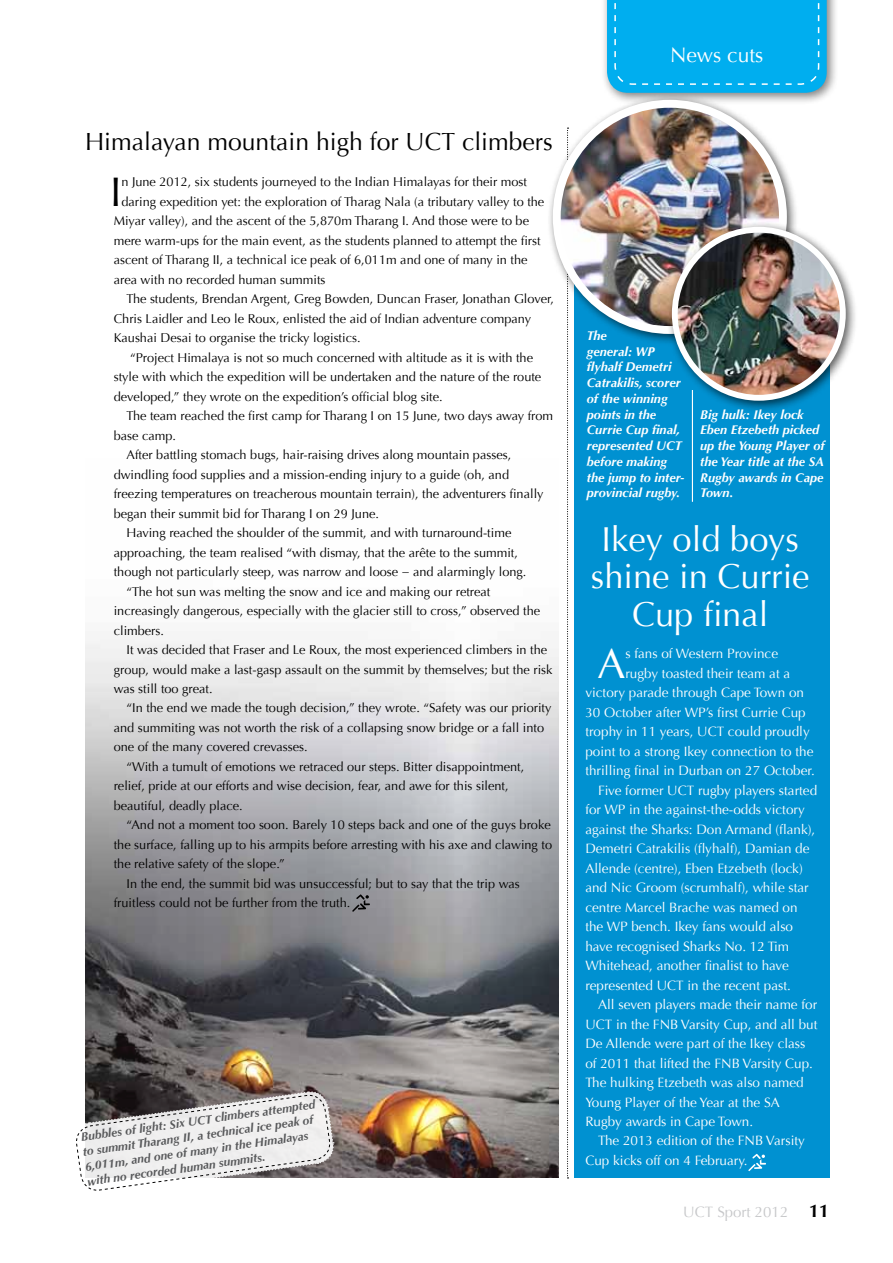
<style>
.page{position:relative;width:893px;height:1263px;background:#fff}
.page>*{position:absolute;margin:0;border:0;box-sizing:border-box;transform-origin:0 0}
.t1{font:42px "Optima";color:#fff}
.t2{font:41.25px "Optima";color:#000}
.t3{font:34.5px/37.5px "Optima";color:#fff;text-align:center}
.t4{font:24.75px "Optima";color:#000}
.t5{font:21px "Optima";color:#fff}
.t6{font:15px "Optima";color:#c7c8ca}
.t7{font:13.5px "Optima";color:#fff}
.t8{font:12.75px "Optima";color:#000}
.t9{font:italic 700 12.75px/15.8px "Optima";color:#fff}
.t10{font:italic 700 12px/15px "Optima";color:#58595b}
.s1{font-weight:700;font-size:18px;color:#000}
</style>
<div class="page">
<div style="left:601px;top:0;width:238px;height:105px;background:#000;opacity:.5"></div>
<div style="left:607px;top:0;width:220px;height:93px;background:#00aeef"></div>
<svg style="left:567px;top:346px;width:1px;height:832px"></svg>
<div style="left:574px;top:272px;width:255px;height:906px;background:#0091d1"></div>
<div style="left:547px;top:94px;width:252px;height:252px;background:#000;opacity:.65"></div>
<img style="left:557px;top:104px;width:226px;height:226px;border-radius:113px">
<div style="left:553px;top:100px;width:234px;height:234px;border:8px solid #fff;border-radius:50%"></div>
<div style="left:666px;top:221px;width:192px;height:192px;background:#000;opacity:.65"></div>
<img style="left:675px;top:230px;width:168px;height:168px;border-radius:84px">
<div style="left:672px;top:227px;width:174px;height:174px;border:6px solid #fff;border-radius:50%"></div>
<hr style="left:692px;top:390px;width:1px;height:112px;background:#fff">
<img style="left:85px;top:639px;width:473px;height:539px">
<svg style="left:76px;top:1090px;width:259px;height:101px"></svg>
<svg style="left:352px;top:894px;width:19px;height:18px"></svg>
<svg style="left:748px;top:1153px;width:18px;height:18px"></svg>
<h3 class="t4" style="left:85px;top:128px;width:469px">Himalayan mountain high for UCT climbers</h3>
<h2 class="t2" style="left:110px;top:168px;width:13px">I</h2>
<p class="t8" style="left:121px;top:174px;width:407px">n June 2012, six students journeyed to the Indian Himalayas for their most</p>
<p class="t8" style="left:121px;top:194px;width:424px">daring expedition yet: the exploration of Tharag Nala (a tributary valley to the</p>
<p class="t8" style="left:114px;top:213px;width:417px">Miyar valley), and the ascent of the 5,870m Tharang I. And those were to be</p>
<p class="t8" style="left:114px;top:233px;width:428px">mere warm-ups for the main event, as the students planned to attempt the first</p>
<p class="t8" style="left:114px;top:252px;width:415px">ascent of Tharang II, a technical ice peak of 6,011m and one of many in the</p>
<p class="t8" style="left:114px;top:272px;width:213px">area with no recorded human summits</p>
<p class="t8" style="left:126px;top:291px;width:429px">The students, Brendan Argent, Greg Bowden, Duncan Fraser, Jonathan Glover,</p>
<p class="t8" style="left:114px;top:311px;width:419px">Chris Laidler and Leo le Roux, enlisted the aid of Indian adventure company</p>
<p class="t8" style="left:114px;top:330px;width:248px">Kaushai Desai to organise the tricky logistics.</p>
<p class="t8" style="left:130px;top:350px;width:405px">“Project Himalaya is not so much concerned with altitude as it is with the</p>
<p class="t8" style="left:114px;top:369px;width:429px">style with which the expedition will be undertaken and the nature of the route</p>
<p class="t8" style="left:114px;top:389px;width:330px">developed,” they wrote on the expedition’s official blog site.</p>
<p class="t8" style="left:126px;top:408px;width:428px">The team reached the first camp for Tharang I on 15 June, two days away from</p>
<p class="t8" style="left:114px;top:428px;width:64px">base camp.</p>
<p class="t8" style="left:126px;top:447px;width:386px">After battling stomach bugs, hair-raising drives along mountain passes,</p>
<p class="t8" style="left:114px;top:467px;width:397px">dwindling food supplies and a mission-ending injury to a guide (oh, and</p>
<p class="t8" style="left:114px;top:486px;width:431px">freezing temperatures on treacherous mountain terrain), the adventurers finally</p>
<p class="t8" style="left:114px;top:506px;width:267px">began their summit bid for Tharang I on 29 June.</p>
<p class="t8" style="left:126px;top:525px;width:386px">Having reached the shoulder of the summit, and with turnaround-time</p>
<p class="t8" style="left:114px;top:545px;width:406px">approaching, the team realised “with dismay, that the arête to the summit,</p>
<p class="t8" style="left:114px;top:564px;width:414px">though not particularly steep, was narrow and loose − and alarmingly long.</p>
<p class="t8" style="left:126px;top:584px;width:365px">“The hot sun was melting the snow and ice and making our retreat</p>
<p class="t8" style="left:114px;top:603px;width:428px">increasingly dangerous, especially with the glacier still to cross,” observed the</p>
<p class="t8" style="left:114px;top:623px;width:52px">climbers.</p>
<p class="t8" style="left:126px;top:642px;width:422px">It was decided that Fraser and Le Roux, the most experienced climbers in the</p>
<p class="t8" style="left:114px;top:662px;width:440px">group, would make a last-gasp assault on the summit by themselves; but the risk</p>
<p class="t8" style="left:114px;top:681px;width:100px">was still too great.</p>
<p class="t8" style="left:126px;top:701px;width:426px">“In the end we made the tough decision,” they wrote. “Safety was our priority</p>
<p class="t8" style="left:114px;top:720px;width:432px">and summiting was not worth the risk of a collapsing snow bridge or a fall into</p>
<p class="t8" style="left:114px;top:740px;width:196px">one of the many covered crevasses.</p>
<p class="t8" style="left:126px;top:759px;width:399px">“With a tumult of emotions we retraced our steps. Bitter disappointment,</p>
<p class="t8" style="left:114px;top:779px;width:396px">relief, pride at our efforts and wise decision, fear, and awe for this silent,</p>
<p class="t8" style="left:114px;top:798px;width:130px">beautiful, deadly place.</p>
<p class="t8" style="left:126px;top:818px;width:426px">“And not a moment too soon. Barely 10 steps back and one of the guys broke</p>
<p class="t8" style="left:114px;top:837px;width:440px">the surface, falling up to his armpits before arresting with his axe and clawing to</p>
<p class="t8" style="left:114px;top:857px;width:173px">the relative safety of the slope.”</p>
<p class="t8" style="left:126px;top:876px;width:395px">In the end, the summit bid was unsuccessful; but to say that the trip was</p>
<p class="t8" style="left:114px;top:896px;width:238px">fruitless could not be further from the truth.</p>
<p class="t10" style="left:80px;top:1129px;width:238px;rotate:-8deg">Bubbles of light: Six UCT climbers attempted to summit Tharang II, a technical ice peak of 6,011m, and one of many in the Himalayas with no recorded human summits.</p>
<h3 class="t5" style="left:670px;top:43px;width:95px">News cuts</h3>
<p class="t9" style="left:587px;top:328px;width:99px">The<br>general: WP flyhalf Demetri<br>Catrakilis, scorer of the winning points in the<br>Currie Cup final, represented UCT before making the jump to inter&shy;provincial rugby.</p>
<p class="t9" style="left:700px;top:407px;width:126px">Big hulk: Ikey lock<br>Eben Etzebeth picked up the Young Player of the Year title at the SA<br>Rugby awards in Cape<br>Town.</p>
<h3 class="t3" style="left:591px;top:520px;width:220px">Ikey old boys shine in Currie<br>Cup final</h3>
<h1 class="t1" style="left:597px;top:639px;width:29px">A</h1>
<p class="t7" style="left:625px;top:646px;width:154px">s fans of Western Province</p>
<p class="t7" style="left:625px;top:665px;width:166px">rugby toasted their team at a</p>
<p class="t7" style="left:585px;top:685px;width:220px">victory parade through Cape Town on</p>
<p class="t7" style="left:585px;top:704px;width:222px">30 October after WP’s first Currie Cup</p>
<p class="t7" style="left:585px;top:724px;width:226px">trophy in 11 years, UCT could proudly</p>
<p class="t7" style="left:585px;top:743px;width:230px">point to a strong Ikey connection to the</p>
<p class="t7" style="left:585px;top:763px;width:231px">thrilling final in Durban on 27 October.</p>
<p class="t7" style="left:598px;top:782px;width:221px">Five former UCT rugby players started</p>
<p class="t7" style="left:585px;top:802px;width:221px">for WP in the against-the-odds victory</p>
<p class="t7" style="left:585px;top:821px;width:231px">against the Sharks: Don Armand (flank),</p>
<p class="t7" style="left:585px;top:841px;width:226px">Demetri Catrakilis (flyhalf), Damian de</p>
<p class="t7" style="left:585px;top:860px;width:219px">Allende (centre), Eben Etzebeth (lock)</p>
<p class="t7" style="left:585px;top:880px;width:225px">and Nic Groom (scrumhalf), while star</p>
<p class="t7" style="left:585px;top:899px;width:214px">centre Marcel Brache was named on</p>
<p class="t7" style="left:585px;top:919px;width:209px">the WP bench. Ikey fans would also</p>
<p class="t7" style="left:585px;top:938px;width:205px">have recognised Sharks No. 12 Tim</p>
<p class="t7" style="left:585px;top:957px;width:205px">Whitehead, another finalist to have</p>
<p class="t7" style="left:585px;top:977px;width:207px">represented UCT in the recent past.</p>
<p class="t7" style="left:598px;top:996px;width:220px">All seven players made their name for</p>
<p class="t7" style="left:585px;top:1016px;width:234px">UCT in the FNB Varsity Cup, and all but</p>
<p class="t7" style="left:585px;top:1035px;width:222px">De Allende were part of the Ikey class</p>
<p class="t7" style="left:585px;top:1055px;width:229px">of 2011 that lifted the FNB Varsity Cup.</p>
<p class="t7" style="left:585px;top:1074px;width:220px">The hulking Etzebeth was also named</p>
<p class="t7" style="left:585px;top:1094px;width:196px">Young Player of the Year at the SA</p>
<p class="t7" style="left:585px;top:1113px;width:169px">Rugby awards in Cape Town.</p>
<p class="t7" style="left:598px;top:1133px;width:208px">The 2013 edition of the FNB Varsity</p>
<p class="t7" style="left:585px;top:1152px;width:164px">Cup kicks off on 4 February.</p>
<p class="t6" style="left:683px;top:1203px;width:147px">UCT Sport 2012 <span class="s1">11</span></p>
</div>
